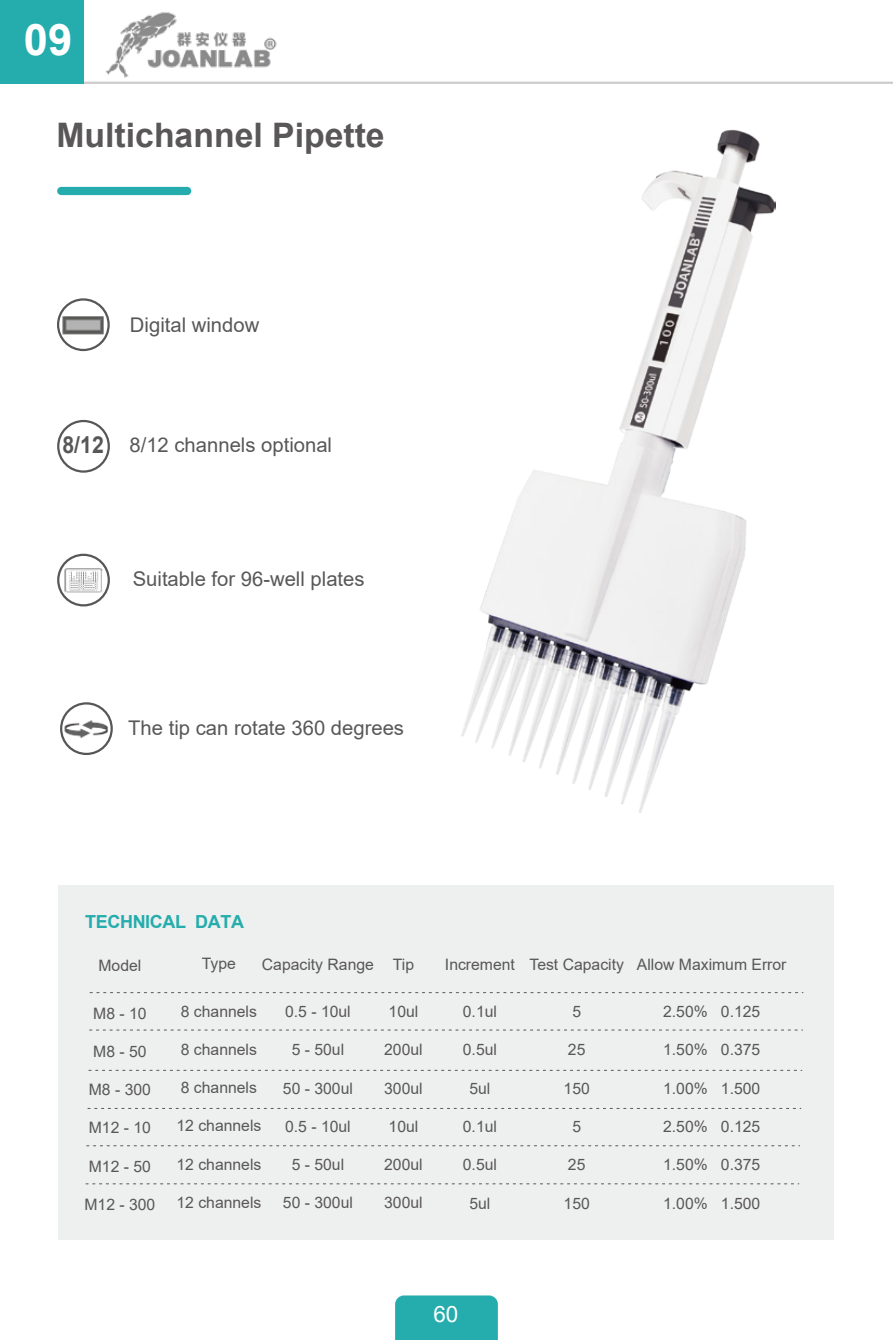
<style>
.page{position:relative;width:893px;height:1340px;background:#fff}
.page>*{position:absolute;margin:0;border:0;box-sizing:border-box;transform-origin:0 0}
.t1{font:700 43.65px "Arial";color:#fff}
.t2{font:700 33.75px "Arial";color:#595757}
.t3{font:22.5px "Arial";color:#fff}
.t4{font:20.25px "Arial";color:#595757}
.t5{font:700 18px "Arial";letter-spacing:-.02em;color:#25acac}
.t6{font:15.75px "Arial";color:#595757}
.s1{font-weight:700;font-size:23.4px;color:#585757}
</style>
<div class="page">
<div style="left:57px;top:187px;width:134px;height:8px;background:#25acac;border-radius:4px"></div>
<div style="left:60px;top:702px;width:53px;height:53px;border:2px solid #565757;border-radius:50%"></div>
<img style="left:63px;top:717px;width:47px;height:22px">
<div style="left:57px;top:420px;width:53px;height:52px;border:2px solid #565757;border-radius:50%"></div>
<div style="left:57px;top:553px;width:53px;height:53px;border:2px solid #565757;border-radius:50%"></div>
<img style="left:63px;top:567px;width:41px;height:28px">
<img style="left:62px;top:316px;width:43px;height:20px">
<div style="left:57px;top:298px;width:53px;height:53px;border:2px solid #565757;border-radius:50%"></div>
<img style="left:462px;top:130px;width:313px;height:682px">
<div style="left:58px;top:884px;width:776px;height:355px;background:#eeefef"></div>
<svg style="left:90px;top:1029px;width:713px;height:1px"></svg>
<svg style="left:89px;top:1069px;width:713px;height:1px"></svg>
<svg style="left:90px;top:992px;width:713px;height:1px"></svg>
<svg style="left:87px;top:1145px;width:713px;height:1px"></svg>
<svg style="left:86px;top:1183px;width:713px;height:1px"></svg>
<hr style="left:0;top:82px;width:893px;height:2px;background:#ccc">
<img style="left:95px;top:12px;width:191px;height:70px">
<div style="left:0;top:0;width:84px;height:84px;background:#25acac"></div>
<div style="left:395px;top:1295px;width:103px;height:44px;background:#25acac"></div>
<h1 class="t1" style="left:24px;top:9px;width:50px">09</h1>
<h2 class="t2" style="left:57px;top:111px;width:330px">Multichannel Pipette</h2>
<p class="t4" style="left:130px;top:311px;width:131px">Digital window</p>
<p class="t4" style="left:62px;top:431px;width:271px"><span class="s1">8/12</span> 8/12 channels optional</p>
<p class="t4" style="left:133px;top:565px;width:233px">Suitable for 96-well plates</p>
<p class="t4" style="left:128px;top:714px;width:277px">The tip can rotate 360 degrees</p>
<p class="t5" style="left:85px;top:909px;width:161px">TECHNICAL DATA</p>
<p class="t6" style="left:202px;top:953px;width:36px">Type</p>
<p class="t6" style="left:181px;top:1000px;width:78px">8 channels</p>
<p class="t6" style="left:181px;top:1038px;width:78px">8 channels</p>
<p class="t6" style="left:181px;top:1076px;width:78px">8 channels</p>
<p class="t6" style="left:176px;top:1115px;width:86px">12 channels</p>
<p class="t6" style="left:176px;top:1153px;width:86px">12 channels</p>
<p class="t6" style="left:176px;top:1191px;width:86px">12 channels</p>
<p class="t6" style="left:262px;top:953px;width:114px">Capacity Range</p>
<p class="t6" style="left:285px;top:1000px;width:67px">0.5 - 10ul</p>
<p class="t6" style="left:292px;top:1038px;width:54px">5 - 50ul</p>
<p class="t6" style="left:283px;top:1077px;width:72px">50 - 300ul</p>
<p class="t6" style="left:285px;top:1115px;width:67px">0.5 - 10ul</p>
<p class="t6" style="left:292px;top:1153px;width:54px">5 - 50ul</p>
<p class="t6" style="left:283px;top:1192px;width:72px">50 - 300ul</p>
<p class="t6" style="left:98px;top:954px;width:44px">Model</p>
<p class="t6" style="left:93px;top:1002px;width:55px">M8 - 10</p>
<p class="t6" style="left:93px;top:1040px;width:55px">M8 - 50</p>
<p class="t6" style="left:89px;top:1078px;width:64px">M8 - 300</p>
<p class="t6" style="left:89px;top:1116px;width:64px">M12 - 10</p>
<p class="t6" style="left:89px;top:1155px;width:64px">M12 - 50</p>
<p class="t6" style="left:84px;top:1193px;width:72px">M12 - 300</p>
<p class="t6" style="left:393px;top:953px;width:23px">Tip</p>
<p class="t6" style="left:389px;top:1000px;width:31px">10ul</p>
<p class="t6" style="left:384px;top:1039px;width:40px">200ul</p>
<p class="t6" style="left:384px;top:1077px;width:40px">300ul</p>
<p class="t6" style="left:389px;top:1115px;width:31px">10ul</p>
<p class="t6" style="left:384px;top:1153px;width:40px">200ul</p>
<p class="t6" style="left:384px;top:1192px;width:40px">300ul</p>
<p class="t6" style="left:445px;top:953px;width:72px">Increment</p>
<p class="t6" style="left:463px;top:1000px;width:36px">0.1ul</p>
<p class="t6" style="left:463px;top:1039px;width:36px">0.5ul</p>
<p class="t6" style="left:469px;top:1077px;width:23px">5ul</p>
<p class="t6" style="left:463px;top:1115px;width:36px">0.1ul</p>
<p class="t6" style="left:463px;top:1153px;width:36px">0.5ul</p>
<p class="t6" style="left:469px;top:1192px;width:23px">5ul</p>
<p class="t6" style="left:529px;top:953px;width:96px">Test Capacity</p>
<p class="t6" style="left:572px;top:1000px;width:10px">5</p>
<p class="t6" style="left:568px;top:1039px;width:19px">25</p>
<p class="t6" style="left:564px;top:1077px;width:28px">150</p>
<p class="t6" style="left:572px;top:1115px;width:10px">5</p>
<p class="t6" style="left:568px;top:1153px;width:19px">25</p>
<p class="t6" style="left:564px;top:1192px;width:28px">150</p>
<p class="t6" style="left:637px;top:953px;width:151px">Allow Maximum Error</p>
<p class="t6" style="left:663px;top:1000px;width:99px">2.50% 0.125</p>
<p class="t6" style="left:663px;top:1039px;width:99px">1.50% 0.375</p>
<p class="t6" style="left:663px;top:1077px;width:99px">1.00% 1.500</p>
<p class="t6" style="left:663px;top:1115px;width:99px">2.50% 0.125</p>
<p class="t6" style="left:663px;top:1153px;width:99px">1.50% 0.375</p>
<p class="t6" style="left:663px;top:1192px;width:99px">1.00% 1.500</p>
<h3 class="t3" style="left:433px;top:1298px;width:27px">60</h3>
</div>
